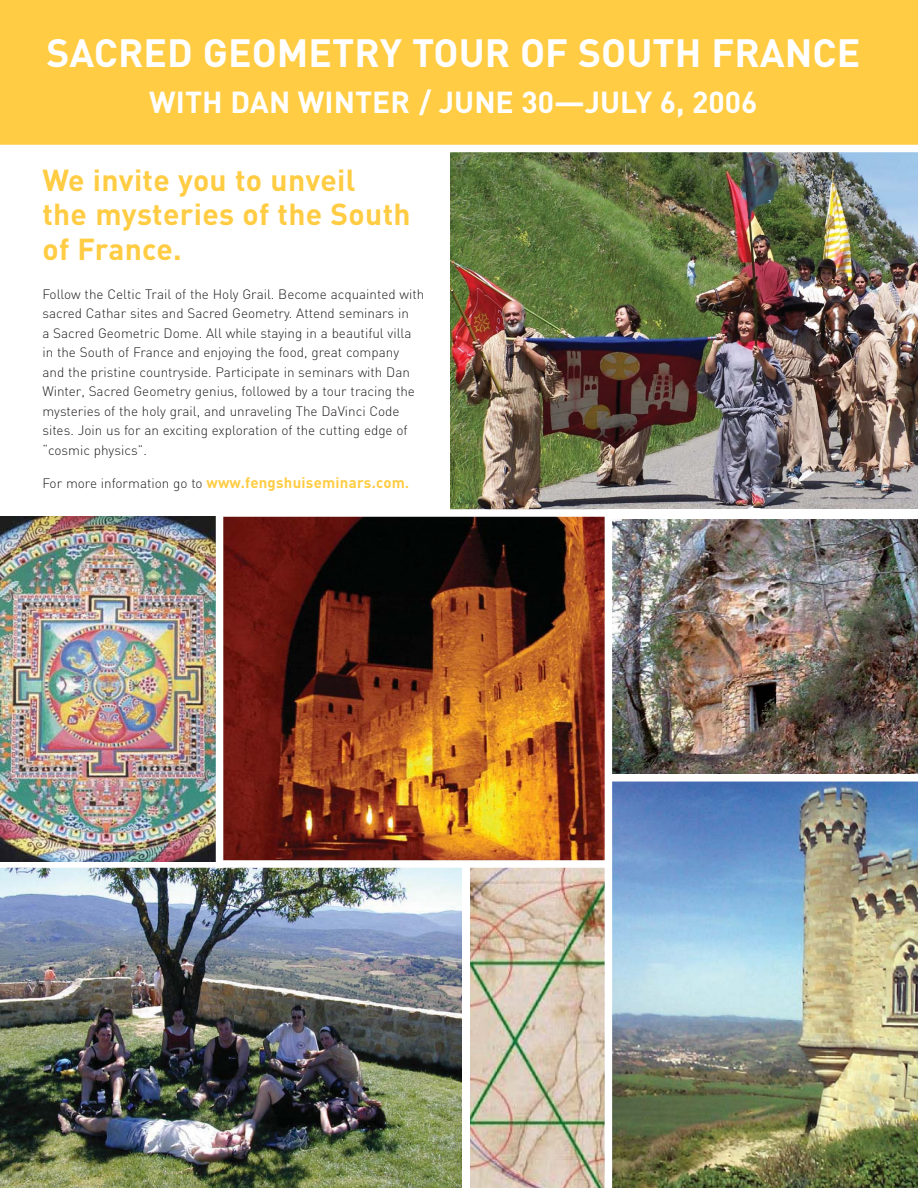
<style>
.page{position:relative;width:918px;height:1188px;background:#fff}
.page>*{position:absolute;margin:0;border:0;box-sizing:border-box;transform-origin:0 0}
.t1{font:700 39px "DIN";color:#fff}
.t2{font:700 30px/34.5px "DIN";letter-spacing:.01em;color:#ffcc43}
.t3{font:700 30px "DIN";color:#fff}
.t4{font:700 15px "DIN";letter-spacing:.015em;color:#ffcc43}
.t5{font:300 13.5px/19.5px "DIN";color:#231f20}
.s1{font-weight:300;font-size:13.5px;color:#231f20}
.s2{font-size:13.5px}
</style>
<div class="page">
<img style="left:223px;top:517px;width:382px;height:343px">
<img style="left:0;top:868px;width:462px;height:320px">
<img style="left:612px;top:782px;width:306px;height:406px">
<img style="left:450px;top:152px;width:468px;height:357px">
<div style="left:0;top:0;width:918px;height:148px;background:#ffcc43"></div>
<img style="left:612px;top:519px;width:306px;height:254px">
<div style="left:0;top:145px;width:918px;height:7px;background:#fff"></div>
<img style="left:470px;top:868px;width:135px;height:320px">
<img style="left:0;top:517px;width:216px;height:344px">
<h1 class="t1" style="left:46px;top:39px;width:815px">SACRED GEOMETRY TOUR OF SOUTH FRANCE</h1>
<h2 class="t3" style="left:149px;top:92px;width:610px">WITH DAN WINTER / JUNE 30—JULY 6, 2006</h2>
<h2 class="t2" style="left:42px;top:165px;width:370px">We invite you to unveil<br>the mysteries of the South of France.</h2>
<p class="t5" style="left:42px;top:286px;width:384px">Follow the Celtic Trail of the Holy Grail. Become acquainted with sacred Cathar sites and Sacred Geometry. Attend seminars in<br>a Sacred Geometric Dome. All while staying in a beautiful villa in the South of France and enjoying the food, great company and the pristine countryside. Participate in seminars with Dan Winter, Sacred Geometry genius, followed by a tour tracing the mysteries of the holy grail, and unraveling The DaVinci Code sites. Join us for an exciting exploration of the cutting edge of “cosmic physics”.</p>
<p class="t4" style="left:42px;top:477px;width:368px"><span class="s1">For more information go to</span> www.fengshuiseminars.com<span class="s2">.</span></p>
</div>
